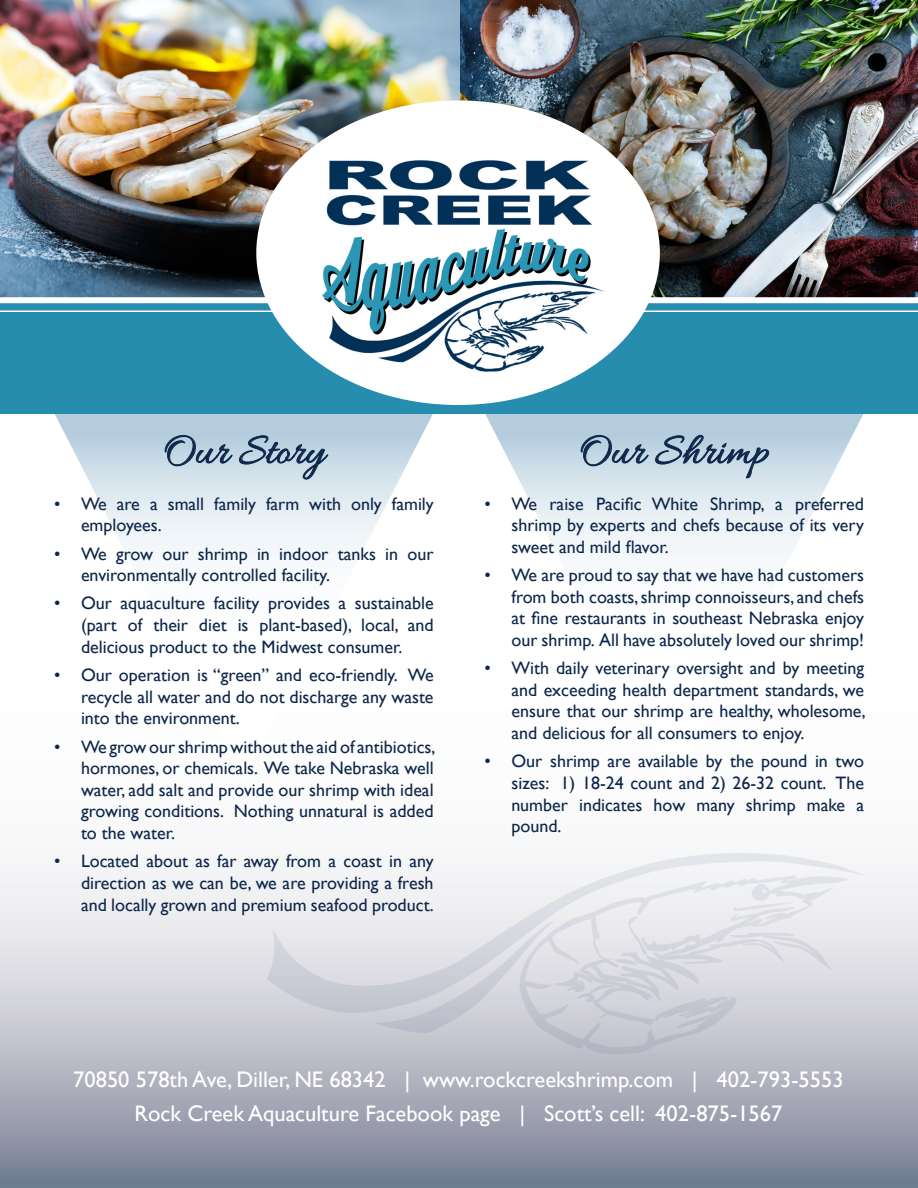
<style>
.page{position:relative;width:918px;height:1188px;background:#fff}
.page>*{position:absolute;margin:0;border:0;box-sizing:border-box;transform-origin:0 0}
.t1{font:45px "Allura";color:#0d274a}
.t2{font:22.5px "Gill Sans";color:#fff}
.t3{font:18px/21.6px "Gill Sans";color:#0d274a;text-align:justify}
</style>
<div class="page">
<svg style="left:0;top:853px;width:918px;height:335px;background:#b1b4c1"></svg>
<svg style="left:55px;top:414px;width:378px;height:142px"></svg>
<svg style="left:485px;top:414px;width:378px;height:142px"></svg>
<div style="left:0;top:300px;width:918px;height:114px;background:#268dae"></div>
<svg style="left:164px;top:435px;width:69px;height:32px;background:#9eb4c5"></svg>
<svg style="left:239px;top:435px;width:90px;height:45px;background:#a9bccc"></svg>
<svg style="left:580px;top:435px;width:69px;height:32px;background:#9eb4c5"></svg>
<svg style="left:655px;top:435px;width:115px;height:44px;background:#a8bccc"></svg>
<img style="left:460px;top:0;width:458px;height:297px">
<img style="left:0;top:0;width:460px;height:297px">
<div style="left:0;top:297px;width:918px;height:6px;background:#fff"></div>
<img style="left:268px;top:854px;width:596px;height:199px">
<hr style="left:0;top:310px;width:918px;height:2px;background:#fff">
<div style="left:256px;top:100px;width:404px;height:305px;background:#fff;border-radius:50%"></div>
<img style="left:314px;top:160px;width:292px;height:214px">
<p class="t1" style="left:163px;top:426px;width:163px">Our Story</p>
<p class="t1" style="left:579px;top:426px;width:192px">Our Shrimp</p>
<p class="t3" style="left:81px;top:493px;width:354px;text-indent:-27px">• We are a small family farm with only family employees.</p>
<p class="t3" style="left:81px;top:542px;width:354px;text-indent:-27px">• We grow our shrimp in indoor tanks in our environmentally controlled facility.</p>
<p class="t3" style="left:81px;top:592px;width:354px;text-indent:-27px">• Our aquaculture facility provides a sustainable (part of their diet is plant-based), local, and delicious product to the Midwest consumer.</p>
<p class="t3" style="left:81px;top:664px;width:354px;text-indent:-27px">• Our operation is “green” and eco-friendly. We recycle all water and do not discharge any waste into the environment.</p>
<p class="t3" style="left:81px;top:736px;width:356px;text-indent:-27px">• We grow our shrimp without the aid of antibiotics, hormones, or chemicals. We take Nebraska well water, add salt and provide our shrimp with ideal growing conditions. Nothing unnatural is added to the water.</p>
<p class="t3" style="left:81px;top:850px;width:354px;text-indent:-27px">• Located about as far away from a coast in any direction as we can be, we are providing a fresh and locally grown and premium seafood product.</p>
<p class="t3" style="left:512px;top:493px;width:354px;text-indent:-27px">• We raise Pacific White Shrimp, a preferred shrimp by experts and chefs because of its very sweet and mild flavor.</p>
<p class="t3" style="left:512px;top:564px;width:354px;text-indent:-27px">• We are proud to say that we have had customers from both coasts, shrimp connoisseurs, and chefs at fine restaurants in southeast Nebraska enjoy our shrimp. All have absolutely loved our shrimp!</p>
<p class="t3" style="left:512px;top:657px;width:356px;text-indent:-27px">• With daily veterinary oversight and by meeting and exceeding health department standards, we ensure that our shrimp are healthy, wholesome, and delicious for all consumers to enjoy.</p>
<p class="t3" style="left:512px;top:750px;width:354px;text-indent:-27px">• Our shrimp are available by the pound in two sizes: 1) 18-24 count and 2) 26-32 count. The number indicates how many shrimp make a pound.</p>
<p class="t2" style="left:73px;top:1066px;width:772px">70850 578th Ave, Diller, NE 68342 | www.rockcreekshrimp.com | 402-793-5553</p>
<p class="t2" style="left:135px;top:1100px;width:649px">Rock Creek Aquaculture Facebook page | Scott’s cell: 402-875-1567</p>
</div>
